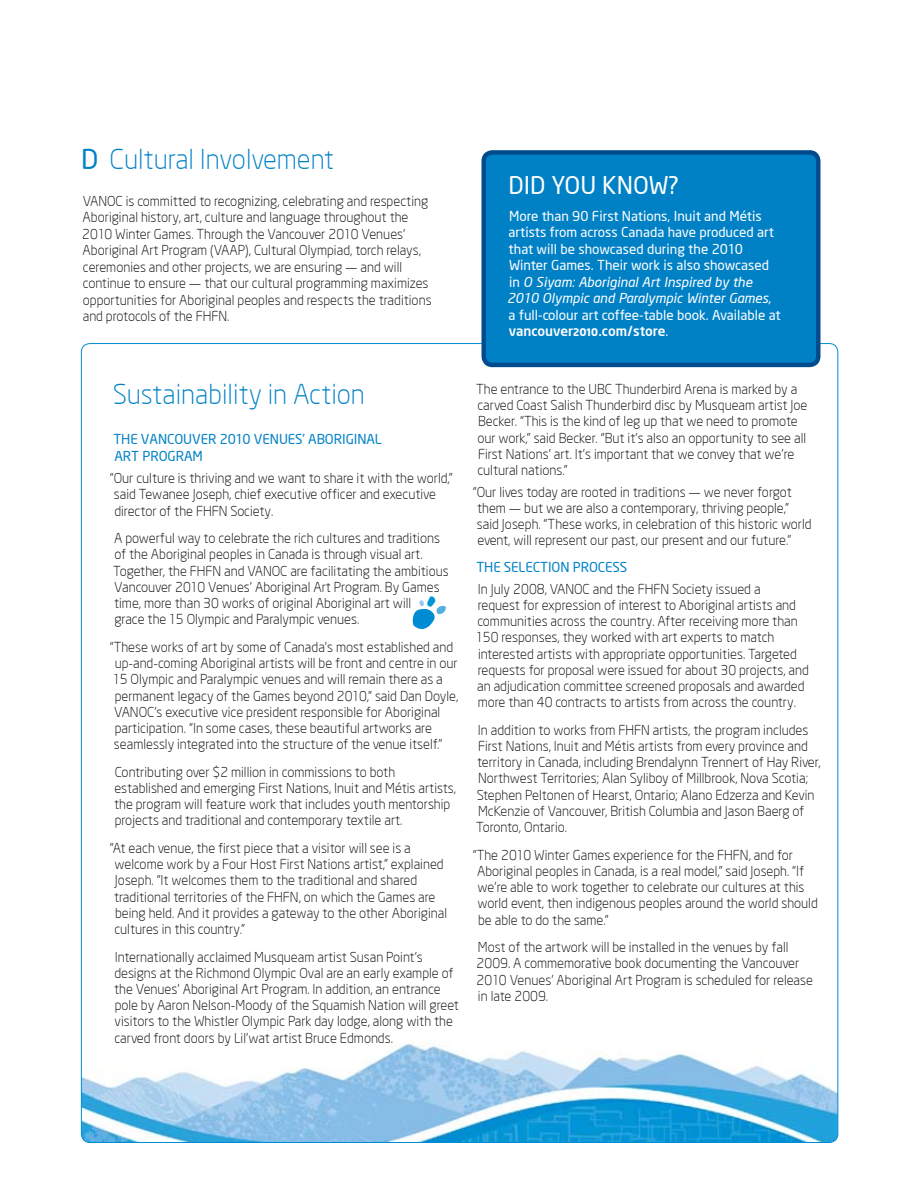
<style>
.page{position:relative;width:918px;height:1188px;background:#fff}
.page>*{position:absolute;margin:0;border:0;box-sizing:border-box;transform-origin:0 0}
.t1{font:300 27px "Neo Sans Two";color:#0081c6}
.t2{font:24px "Neo Sans Two";color:#fff}
.t3{font:300 13.5px/16.2px "Neo Sans Two";color:#000}
.t4{font:13.5px/16.5px "Neo Sans Two";color:#fff}
.t5{font:13.5px "Neo Sans Two";letter-spacing:-.005em;color:#0081c6}
.s1{font-weight:400}
.s2{font-style:italic}
.s3{font-weight:500}
</style>
<div class="page">
<img style="left:81px;top:1043px;width:757px;height:99px">
<div style="left:484px;top:152px;width:334px;height:213px;background:#0081c6;border-radius:9px"></div>
<div style="left:482px;top:150px;width:339px;height:217px;border:4px solid #004b8d;border-radius:9px"></div>
<svg style="left:413px;top:596px;width:33px;height:33px"></svg>
<h1 class="t1" style="left:81px;top:143px;width:255px"><span class="s1">D</span> Cultural Involvement</h1>
<p class="t3" style="left:82px;top:192px;width:351px">VANOC is committed to recognizing, celebrating and respecting Aboriginal history, art, culture and language throughout the 2010 Winter Games. Through the Vancouver 2010 Venues’ Aboriginal Art Program (VAAP), Cultural Olympiad, torch relays, ceremonies and other projects, we are ensuring — and will continue to ensure — that our cultural programming maximizes opportunities for Aboriginal peoples and respects the traditions and protocols of the FHFN.</p>
<h2 class="t2" style="left:508px;top:170px;width:111px">Did you know</h2>
<h2 class="t2" style="left:669px;top:170px;width:12px">?</h2>
<p class="t4" style="left:507px;top:207px;width:275px">More than 90 First Nations, Inuit and Métis artists from across Canada have produced art that will be showcased during the 2010<br>Winter Games. Their work is also showcased in <span class="s2">O Siyam: Aboriginal Art Inspired by the 2010 Olympic and Paralympic Winter Games</span>, a full-colour art coffee-table book. Available at <span class="s3">vancouver~.com/store</span>.</p>
<h1 class="t1" style="left:113px;top:378px;width:254px">Sustainability in Action</h1>
<p class="t5" style="left:113px;top:431px;width:46px">The Vancouver</p>
<p class="t5" style="left:220px;top:431px;width:52px">2010 Venues</p>
<p class="t5" style="left:303px;top:431px;width:31px">’ Aboriginal</p>
<p class="t5" style="left:115px;top:447px;width:88px">Art Program</p>
<p class="t3" style="left:114px;top:470px;width:340px;text-indent:-4px">“Our culture is thriving and we want to share it with the world,” said Tewanee Joseph, chief executive officer and executive director of the FHFN Society.</p>
<p class="t3" style="left:113px;top:530px;width:337px">A powerful way to celebrate the rich cultures and traditions of the Aboriginal peoples in Canada is through visual art.<br>Together, the FHFN and VANOC are facilitating the ambitious Vancouver 2010 Venues’ Aboriginal Art Program. By Games time, more than 30 works of original Aboriginal art will<br>grace the 15 Olympic and Paralympic venues.</p>
<p class="t3" style="left:110px;top:639px;width:350px">“These works of art by some of Canada’s most established and up-and-coming Aboriginal artists will be front and centre in our 15 Olympic and Paralympic venues and will remain there as a permanent legacy of the Games beyond 2010,” said Dan Doyle, VANOC’s executive vice president responsible for Aboriginal participation. “In some cases, these beautiful artworks are seamlessly integrated into the structure of the venue itself.”</p>
<p class="t3" style="left:114px;top:764px;width:344px">Contributing over $2 million in commissions to both established and emerging First Nations, Inuit and Métis artists, the program will feature work that includes youth mentorship projects and traditional and contemporary textile art.</p>
<p class="t3" style="left:114px;top:840px;width:335px;text-indent:-4px">“At each venue, the first piece that a visitor will see is a welcome work by a Four Host First Nations artist,” explained Joseph. “It welcomes them to the traditional and shared traditional territories of the FHFN, on which the Games are being held. And it provides a gateway to the other Aboriginal cultures in this country.”</p>
<p class="t3" style="left:114px;top:949px;width:346px">Internationally acclaimed Musqueam artist Susan Point’s designs at the Richmond Olympic Oval are an early example of the Venues’ Aboriginal Art Program. In addition, an entrance pole by Aaron Nelson-Moody of the Squamish Nation will greet visitors to the Whistler Olympic Park day lodge, along with the carved front doors by Lil’wat artist Bruce Edmonds.</p>
<p class="t3" style="left:476px;top:381px;width:333px">The entrance to the UBC Thunderbird Arena is marked by a carved Coast Salish Thunderbird disc by Musqueam artist Joe Becker. “This is the kind of leg up that we need to promote our work,” said Becker. “But it’s also an opportunity to see all First Nations’ art. It’s important that we convey that we’re cultural nations.”</p>
<p class="t3" style="left:477px;top:483px;width:336px;text-indent:-4px">“Our lives today are rooted in traditions — we never forgot them — but we are also a contemporary, thriving people,” said Joseph. “These works, in celebration of this historic world event, will represent our past, our present and our future.”</p>
<p class="t5" style="left:476px;top:558px;width:43px">The Selection</p>
<p class="t5" style="left:573px;top:558px;width:17px">Process</p>
<p class="t3" style="left:476px;top:581px;width:334px">In July 2008, VANOC and the FHFN Society issued a<br>request for expression of interest to Aboriginal artists and communities across the country. After receiving more than 150 responses, they worked with art experts to match interested artists with appropriate opportunities. Targeted requests for proposal were issued for about 30 projects, and an adjudication committee screened proposals and awarded more than 40 contracts to artists from across the country.</p>
<p class="t3" style="left:476px;top:722px;width:346px">In addition to works from FHFN artists, the program includes First Nations, Inuit and Métis artists from every province and territory in Canada, including Brendalynn Trennert of Hay River, Northwest Territories; Alan Syliboy of Millbrook, Nova Scotia; Stephen Peltonen of Hearst, Ontario; Alano Edzerza and Kevin McKenzie of Vancouver, British Columbia and Jason Baerg of Toronto, Ontario.</p>
<p class="t3" style="left:477px;top:847px;width:342px;text-indent:-4px">“The 2010 Winter Games experience for the FHFN, and for Aboriginal peoples in Canada, is a real model,” said Joseph. “If we’re able to work together to celebrate our cultures at this world event, then indigenous peoples around the world should be able to do the same.”</p>
<p class="t3" style="left:477px;top:939px;width:338px">Most of the artwork will be installed in the venues by fall 2009. A commemorative book documenting the Vancouver 2010 Venues’ Aboriginal Art Program is scheduled for release in late 2009.</p>
</div>
